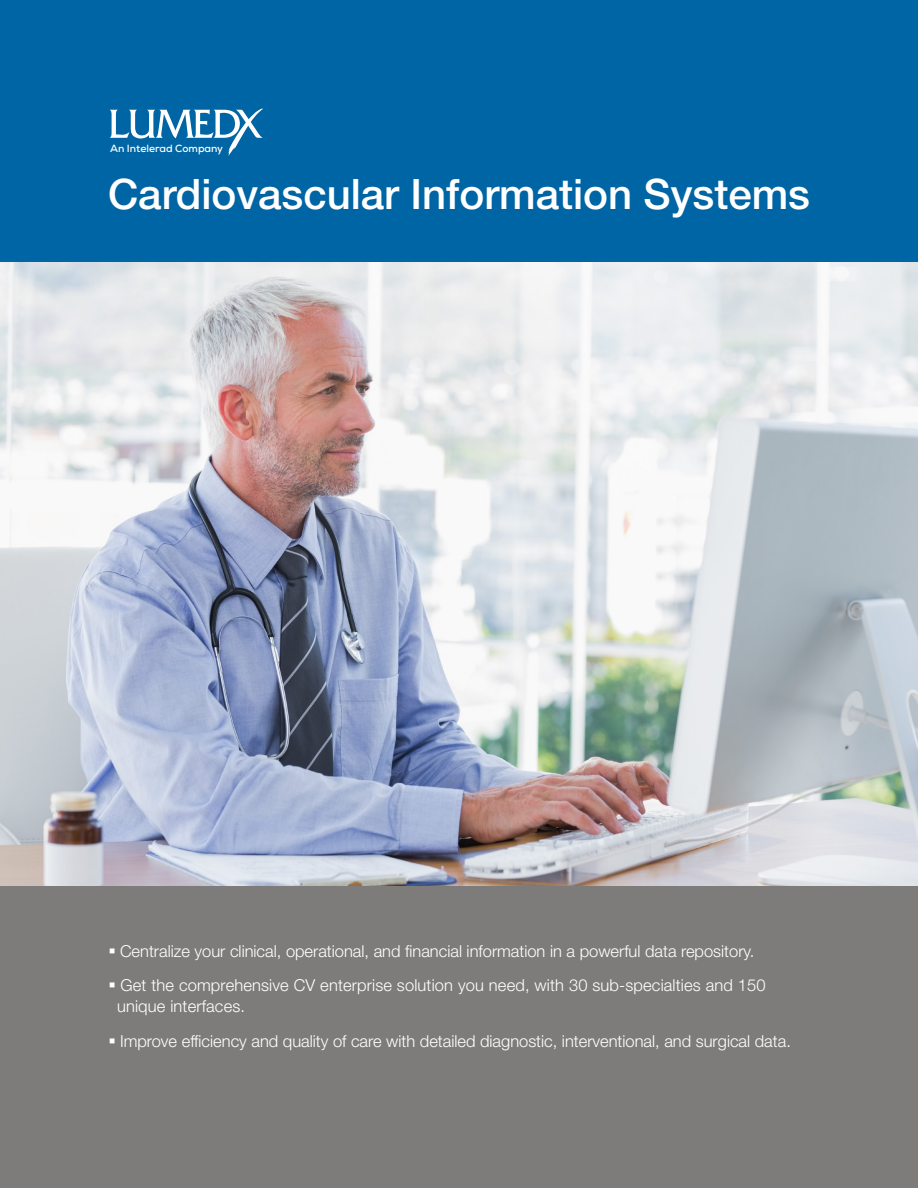
<style>
.page{position:relative;width:918px;height:1188px;background:#fff}
.page>*{position:absolute;margin:0;border:0;box-sizing:border-box;transform-origin:0 0}
.Header-Main{font:500 42px "Helvetica Neue LT Std";color:#fff}
.t1{font:300 16.5px/21px "Helvetica Neue LT Std";color:#fff}
.t2{font:700 10.35px "Nexa";color:#fff}
</style>
<div class="page">
<div style="left:0;top:877px;width:918px;height:311px;background:#7d7c7a"></div>
<div style="left:0;top:0;width:918px;height:886px;background:#0065a4"></div>
<svg style="left:110px;top:109px;width:153px;height:47px"></svg>
<img style="left:0;top:262px;width:918px;height:624px">
<p class="t2" style="left:110px;top:142px;width:115px">An Intelerad Company</p>
<p class="Header-Main" style="left:108px;top:169px;width:704px">Cardiovascular Information Systems</p>
<p class="t1" style="left:120px;top:940px;width:636px">Centralize your clinical, operational, and financial information in a powerful data repository.</p>
<p class="t1" style="left:117px;top:975px;width:650px">Get the comprehensive CV enterprise solution you need, with 30 sub-specialties and 150 unique interfaces.</p>
<p class="t1" style="left:120px;top:1030px;width:672px">Improve efficiency and quality of care with detailed diagnostic, interventional, and surgical data.</p>
</div>
